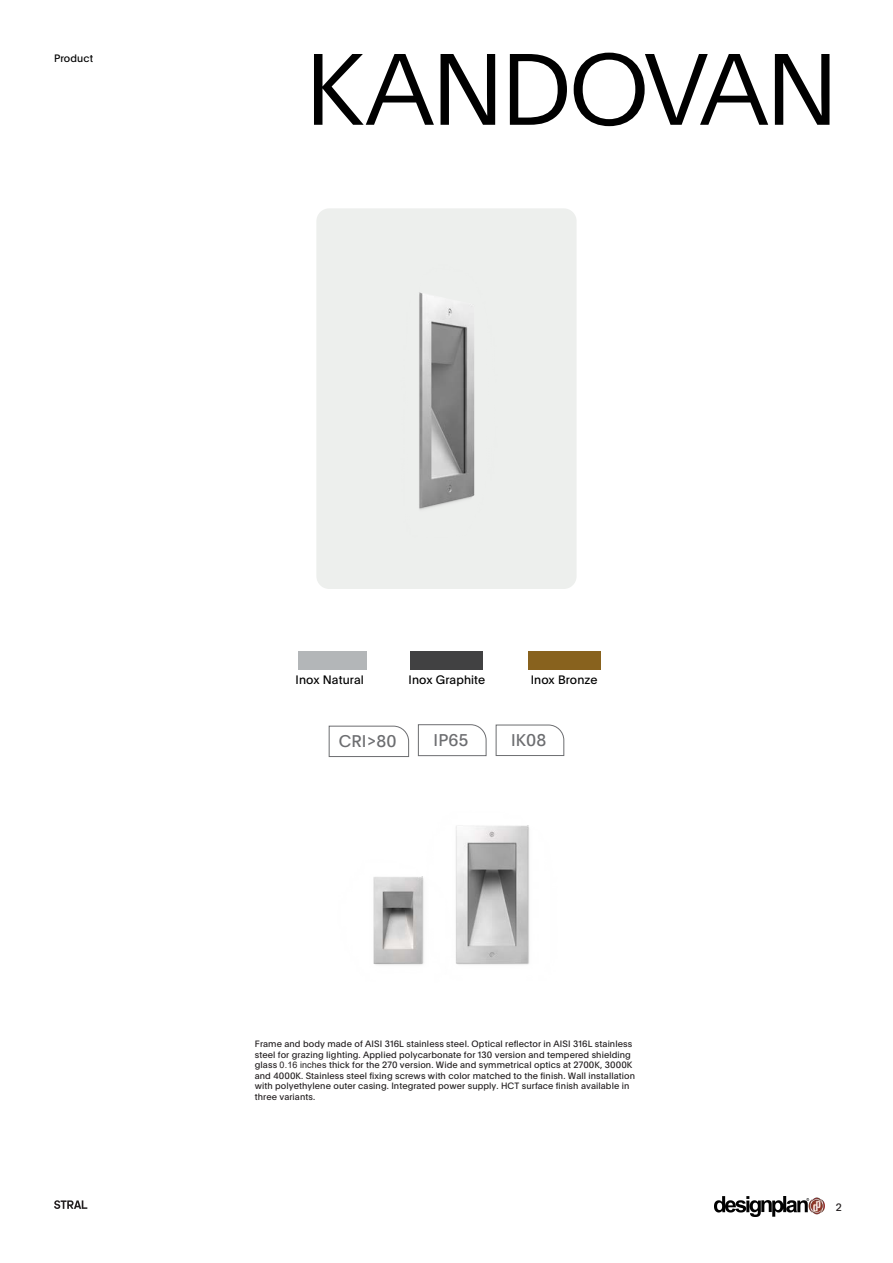
<style>
.page{position:relative;width:893px;height:1263px;background:#fff}
.page>*{position:absolute;margin:0;border:0;box-sizing:border-box;transform-origin:0 0}
.t1{font:300 99px "Plain";letter-spacing:-.025em;color:#000}
.Paragrafo_base{font:16.65px "Plain";letter-spacing:.01em;color:#6c6d70}
.t2{font:16.5px "Plain";color:#6c6d70}
.t3{font:12px "Plain";letter-spacing:.01em;color:#000}
.t4{font:10.5px "Plain";letter-spacing:.01em;color:#000}
.Paragrafo_base-2{font:10.5px "Plain";color:#231f20}
.Paragrafo_base-3{font:9px/10.5px "Plain";letter-spacing:.01em;color:#231f20}
.s1{font-family:"Arial"}
</style>
<div class="page">
<div style="left:316px;top:208px;width:261px;height:381px;background:#edefed;border-radius:13px"></div>
<svg style="left:329px;top:725px;width:80px;height:32px"></svg>
<div style="left:298px;top:651px;width:68px;height:18px;background:#b3b6b8"></div>
<div style="left:411px;top:651px;width:72px;height:18px;background:#414142"></div>
<div style="left:528px;top:651px;width:72px;height:18px;background:#88621e"></div>
<svg style="left:54px;top:1200px;width:33px;height:9px"></svg>
<svg style="left:418px;top:724px;width:69px;height:32px"></svg>
<svg style="left:495px;top:724px;width:69px;height:32px"></svg>
<img style="left:419px;top:292px;width:56px;height:218px">
<img style="left:373px;top:877px;width:33px;height:88px">
<img style="left:406px;top:825px;width:123px;height:140px">
<img style="left:715px;top:1196px;width:109px;height:21px">
<p class="t4" style="left:54px;top:51px;width:41px">Product</p>
<p class="t1" style="left:305px;top:18px;width:535px">KANDOVAN</p>
<p class="t3" style="left:296px;top:671px;width:70px">Inox Natural</p>
<p class="t3" style="left:409px;top:671px;width:78px">Inox Graphite</p>
<p class="t3" style="left:531px;top:671px;width:68px">Inox Bronze</p>
<p class="t2" style="left:339px;top:730px;width:59px">CRI&gt;80</p>
<p class="Paragrafo_base" style="left:434px;top:729px;width:36px">IP65</p>
<p class="Paragrafo_base" style="left:511px;top:729px;width:37px">IK08</p>
<p class="Paragrafo_base-3" style="left:255px;top:1038px;width:382px">Frame and body made of AISI 316L stainless steel. Optical reflector in AISI 316L stainless steel for grazing lighting. Applied polycarbonate for 130 version and tempered shielding glass <span class="s1">0.16 inches</span> thick for the 270 version. Wide and symmetrical optics at 2700K, 3000K and 4000K. Stainless steel fixing screws with color matched to the finish. Wall installation with polyethylene outer casing. Integrated power supply. HCT surface finish available in three variants.</p>
<p class="Paragrafo_base-2" style="left:836px;top:1200px;width:8px">2</p>
</div>
